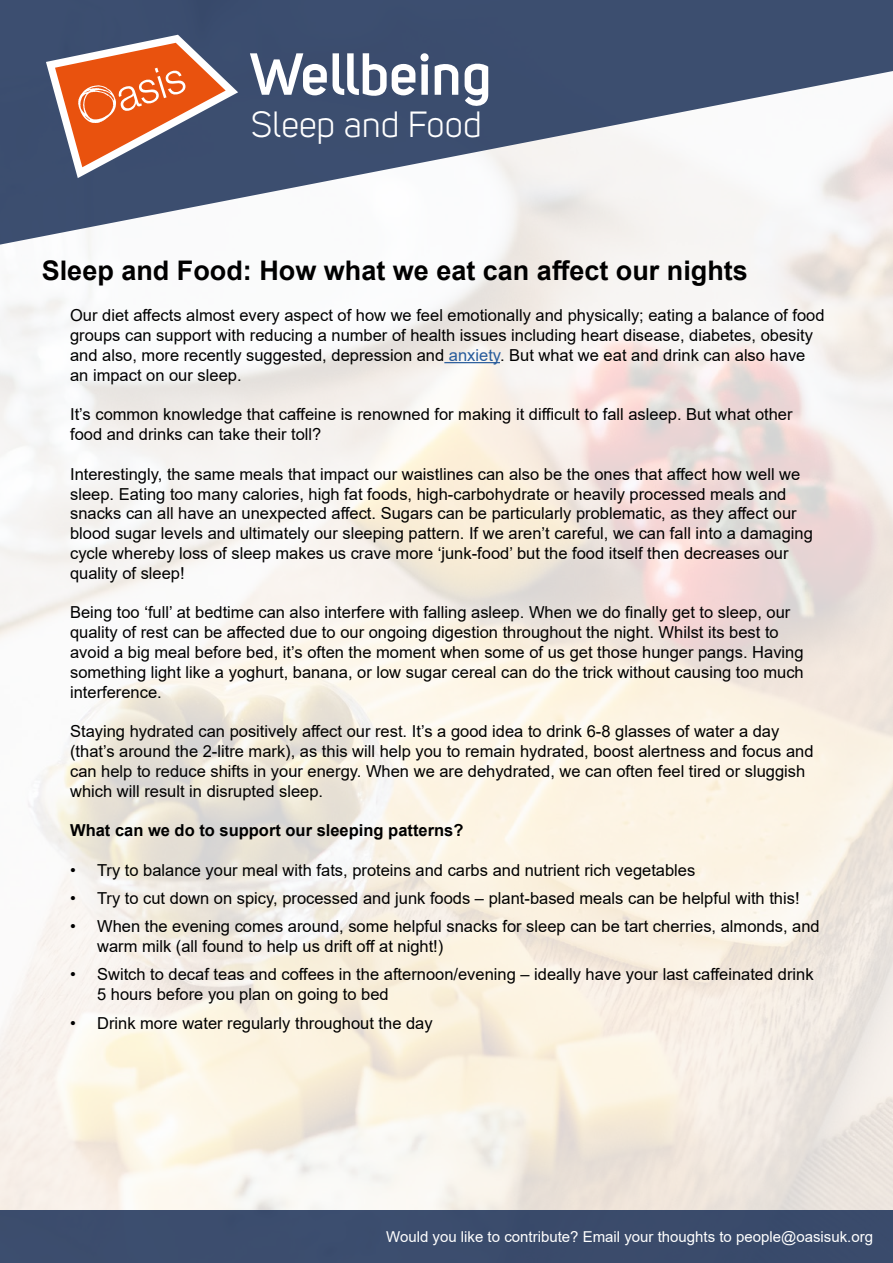
<style>
.page{position:relative;width:893px;height:1263px;background:#fff}
.page>*{position:absolute;margin:0;border:0;box-sizing:border-box;transform-origin:0 0}
.t1{font:700 58.5px "Uni Sans Semi";color:#fff}
.t2{font:36px "Uni Sans Book";color:#fff}
.t3{font:700 27px "Arial";color:#000}
.t4{font:16.5px/19.8px "Arial";color:#000}
.t5{font:700 16.5px "Arial";color:#000}
.t6{font:15px "Arial";color:#fff}
.s1{color:#275b9b}
</style>
<div class="page">
<svg style="left:0;top:0;width:893px;height:255px;fill:#3c4e70"></svg>
<div style="left:0;top:1210px;width:893px;height:53px;background:#3b4c6d"></div>
<svg style="left:46px;top:35px;width:192px;height:143px;background:#9f6b5f"></svg>
<hr style="left:444px;top:362px;width:56px;height:1px;background:#275b9b">
<h1 class="t1" style="left:251px;top:39px;width:243px">Wellbeing</h1>
<h2 class="t2" style="left:251px;top:104px;width:232px">Sleep and Food</h2>
<h3 class="t3" style="left:42px;top:251px;width:707px">Sleep and Food: How what we eat can affect our nights</h3>
<p class="t4" style="left:70px;top:305px;width:756px">Our diet affects almost every aspect of how we feel emotionally and physically; eating a balance of food groups can support with reducing a number of health issues including heart disease, diabetes, obesity and also, more recently suggested, depression and <span class="s1">anxiety</span>. But what we eat and drink can also have an impact on our sleep.</p>
<p class="t4" style="left:70px;top:404px;width:724px">It’s common knowledge that caffeine is renowned for making it difficult to fall asleep. But what other food and drinks can take their toll?</p>
<p class="t4" style="left:70px;top:464px;width:744px">Interestingly, the same meals that impact our waistlines can also be the ones that affect how well we sleep. Eating too many calories, high fat foods, high-carbohydrate or heavily processed meals and snacks can all have an unexpected affect. Sugars can be particularly problematic, as they affect our blood sugar levels and ultimately our sleeping pattern. If we aren’t careful, we can fall into a damaging cycle whereby loss of sleep makes us crave more ‘junk-food’ but the food itself then decreases our quality of sleep!</p>
<p class="t4" style="left:70px;top:602px;width:735px">Being too ‘full’ at bedtime can also interfere with falling asleep. When we do finally get to sleep, our quality of rest can be affected due to our ongoing digestion throughout the night. Whilst its best to avoid a big meal before bed, it’s often the moment when some of us get those hunger pangs. Having something light like a yoghurt, banana, or low sugar cereal can do the trick without causing too much interference.</p>
<p class="t4" style="left:70px;top:721px;width:745px">Staying hydrated can positively affect our rest. It’s a good idea to drink 6-8 glasses of water a day (that’s around the 2-litre mark), as this will help you to remain hydrated, boost alertness and focus and can help to reduce shifts in your energy. When we are dehydrated, we can often feel tired or sluggish which will result in disrupted sleep.</p>
<p class="t5" style="left:70px;top:819px;width:395px">What can we do to support our sleeping patterns?</p>
<p class="t4" style="left:70px;top:860px;width:627px">• Try to balance your meal with fats, proteins and carbs and nutrient rich vegetables</p>
<p class="t4" style="left:70px;top:888px;width:731px">• Try to cut down on spicy, processed and junk foods – plant-based meals can be helpful with this!</p>
<p class="t4" style="left:97px;top:916px;width:724px;text-indent:-27px">• When the evening comes around, some helpful snacks for sleep can be tart cherries, almonds, and warm milk (all found to help us drift off at night!)</p>
<p class="t4" style="left:97px;top:965px;width:718px;text-indent:-27px">• Switch to decaf teas and coffees in the afternoon/evening – ideally have your last caffeinated drink<br>5 hours before you plan on going to bed</p>
<p class="t4" style="left:70px;top:1013px;width:364px">• Drink more water regularly throughout the day</p>
<p class="t6" style="left:386px;top:1226px;width:488px">Would you like to contribute? Email your thoughts to people@oasisuk.org</p>
</div>
